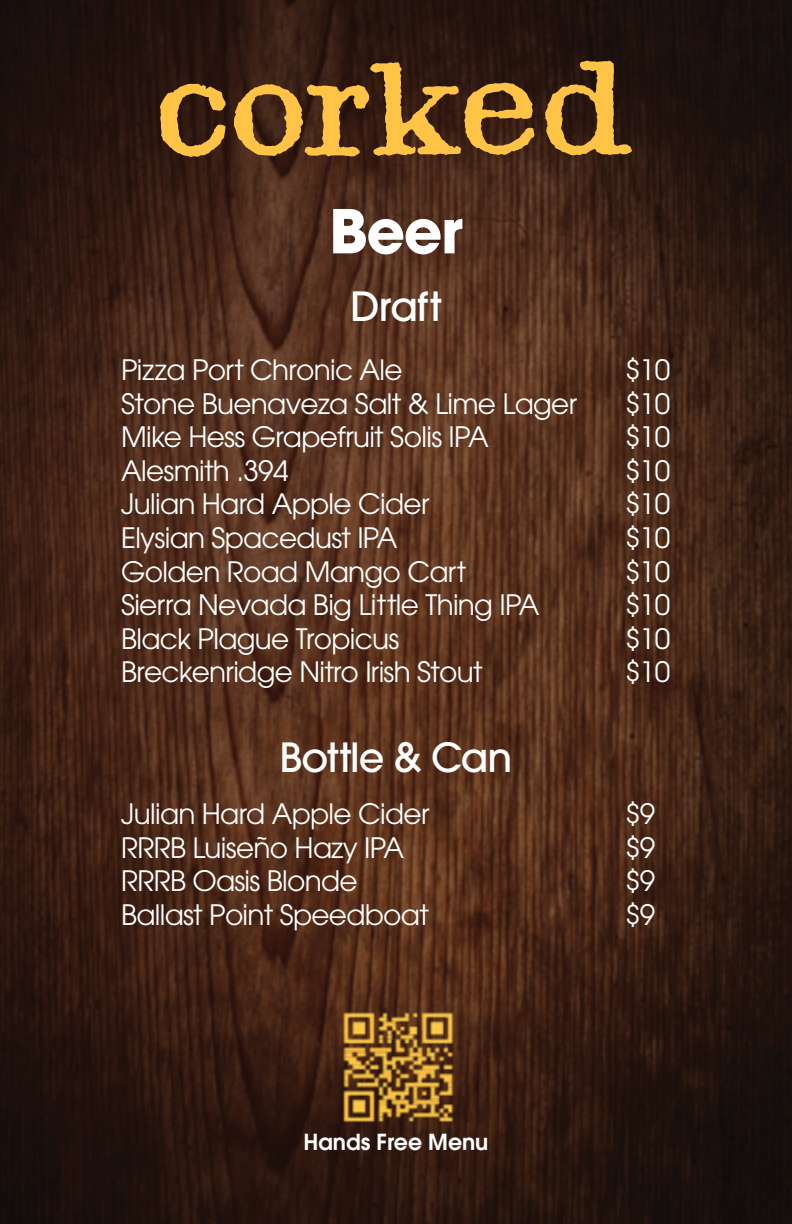
<style>
.page{position:relative;width:792px;height:1224px;background:#fff}
.page>*{position:absolute;margin:0;border:0;box-sizing:border-box;transform-origin:0 0}
.t1{font:700 60px "ITC Avant Garde Pro";color:#fff}
.t2{font:500 40px "ITC Avant Garde Pro";letter-spacing:-.025em;color:#fff}
.t3{font:28px "ITC Avant Garde Pro";letter-spacing:-.025em;color:#fff}
.t4{font:600 22px "Avant Garde LT";color:#fff}
</style>
<div class="page">
<img style="left:0;top:0;width:792px;height:1224px">
<svg style="left:160px;top:61px;width:472px;height:96px;background:#765323"></svg>
<img style="left:333px;top:1007px;width:126px;height:121px">
<h1 class="t1" style="left:329px;top:191px;width:135px">Beer</h1>
<h2 class="t2" style="left:351px;top:281px;width:92px">Draft</h2>
<p class="t3" style="left:121px;top:352px;width:283px">Pizza Port Chronic Ale</p>
<p class="t3" style="left:625px;top:352px;width:47px">$10</p>
<p class="t3" style="left:121px;top:386px;width:458px">Stone Buenaveza Salt &amp; Lime Lager</p>
<p class="t3" style="left:625px;top:386px;width:47px">$10</p>
<p class="t3" style="left:121px;top:419px;width:369px">Mike Hess Grapefruit Solis IPA</p>
<p class="t3" style="left:625px;top:419px;width:47px">$10</p>
<p class="t3" style="left:121px;top:453px;width:169px">Alesmith .394</p>
<p class="t3" style="left:625px;top:453px;width:47px">$10</p>
<p class="t3" style="left:121px;top:487px;width:310px">Julian Hard Apple Cider</p>
<p class="t3" style="left:625px;top:487px;width:47px">$10</p>
<p class="t3" style="left:121px;top:520px;width:278px">Elysian Spacedust IPA</p>
<p class="t3" style="left:625px;top:520px;width:47px">$10</p>
<p class="t3" style="left:121px;top:554px;width:347px">Golden Road Mango Cart</p>
<p class="t3" style="left:625px;top:554px;width:47px">$10</p>
<p class="t3" style="left:121px;top:587px;width:420px">Sierra Nevada Big Little Thing IPA</p>
<p class="t3" style="left:625px;top:587px;width:47px">$10</p>
<p class="t3" style="left:121px;top:621px;width:280px">Black Plague Tropicus</p>
<p class="t3" style="left:625px;top:621px;width:47px">$10</p>
<p class="t3" style="left:121px;top:655px;width:363px">Breckenridge Nitro Irish Stout</p>
<p class="t3" style="left:625px;top:655px;width:47px">$10</p>
<h2 class="t2" style="left:279px;top:731px;width:235px">Bottle &amp; Can</h2>
<p class="t3" style="left:121px;top:797px;width:310px">Julian Hard Apple Cider</p>
<p class="t3" style="left:625px;top:797px;width:32px">$9</p>
<p class="t3" style="left:121px;top:830px;width:285px">RRRB Luiseño Hazy IPA</p>
<p class="t3" style="left:625px;top:830px;width:32px">$9</p>
<p class="t3" style="left:121px;top:864px;width:238px">RRRB Oasis Blonde</p>
<p class="t3" style="left:625px;top:864px;width:32px">$9</p>
<p class="t3" style="left:121px;top:897px;width:309px">Ballast Point Speedboat</p>
<p class="t3" style="left:625px;top:897px;width:32px">$9</p>
<p class="t4" style="left:303px;top:1128px;width:187px">Hands Free Menu</p>
</div>
